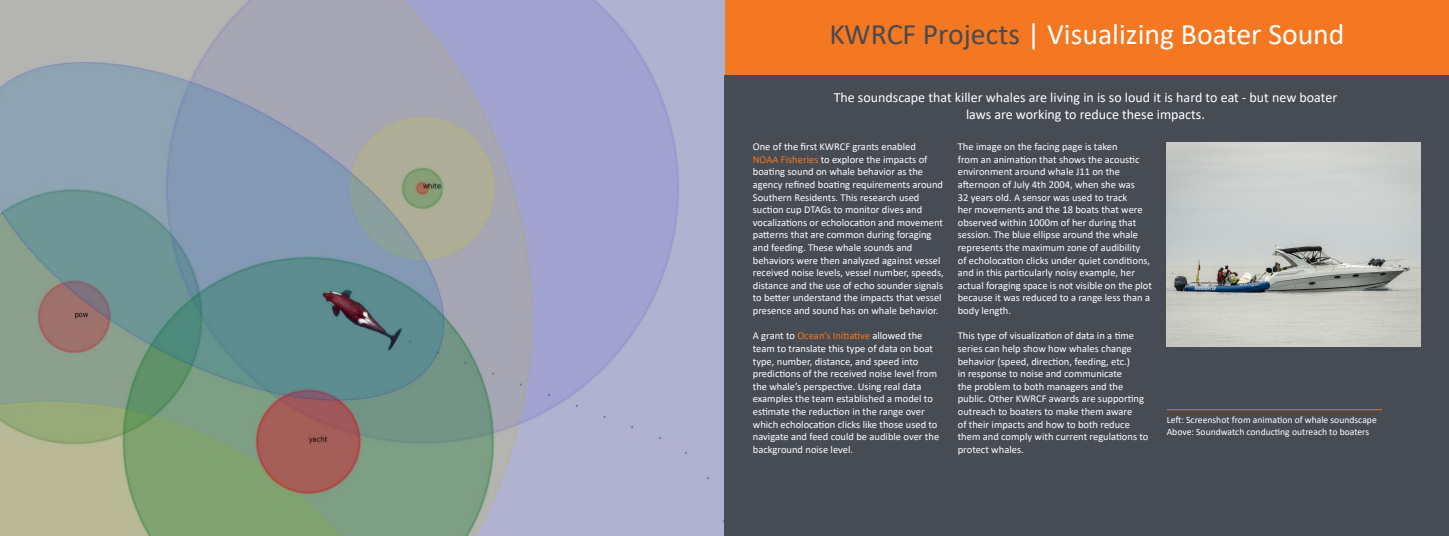
<style>
.page{position:relative;width:1449px;height:536px;background:#fff}
.page>*{position:absolute;margin:0;border:0;box-sizing:border-box;transform-origin:0 0}
.t1{font:29.75px "Calibri";color:#fff}
.t2{font:14px/16.8px "Calibri";color:#fff;text-align:center}
.t3{font:10.5px/12.6px "Calibri";color:#fff}
.t4{font:9.62px "Calibri";color:#fff}
.s1{color:#464b54}
.s2{color:#f47721}
</style>
<div class="page">
<img style="left:0;top:0;width:724px;height:536px">
<div style="left:725px;top:0;width:724px;height:75px;background:#f47721"></div>
<div style="left:725px;top:75px;width:724px;height:461px;background:#464b54"></div>
<hr style="left:1167px;top:409px;width:215px;height:1px;background:#f47721">
<img style="left:1167px;top:142px;width:254px;height:204px">
<p class="t1" style="left:829px;top:14px;width:517px"><span class="s1">KWRCF Projects</span> | Visualizing Boater Sound</p>
<p class="t2" style="left:834px;top:89px;width:505px">The soundscape that killer whales are living in is so loud it is hard to eat - but new boater laws are working to reduce these impacts.</p>
<p class="t3" style="left:753px;top:140px;width:193px">One of the first KWRCF grants enabled <span class="s2">NOAA Fisheries</span> to explore the impacts of boating sound on whale behavior as the agency refined boating requirements around Southern Residents. This research used suction cup DTAGs to monitor dives and vocalizations or echolocation and movement patterns that are common during foraging and feeding. These whale sounds and behaviors were then analyzed against vessel received noise levels, vessel number, speeds, distance and the use of echo sounder signals to better understand the impacts that vessel presence and sound has on whale behavior.</p>
<p class="t3" style="left:753px;top:329px;width:188px">A grant to <span class="s2">Ocean’s Initiative</span> allowed the team to translate this type of data on boat type, number, distance, and speed into predictions of the received noise level from the whale’s perspective. Using real data examples the team established a model to estimate the reduction in the range over which echolocation clicks like those used to navigate and feed could be audible over the background noise level.</p>
<p class="t3" style="left:958px;top:140px;width:196px">The image on the facing page is taken<br>from an animation that shows the acoustic environment around whale J11 on the afternoon of July 4th 2004, when she was<br>32 years old. A sensor was used to track<br>her movements and the 18 boats that were observed within 1000m of her during that session. The blue ellipse around the whale represents the maximum zone of audibility<br>of echolocation clicks under quiet conditions, and in this particularly noisy example, her actual foraging space is not visible on the plot because it was reduced to a range less than a body length.</p>
<p class="t3" style="left:958px;top:329px;width:192px">This type of visualization of data in a time series can help show how whales change behavior (speed, direction, feeding, etc.)<br>in response to noise and communicate<br>the problem to both managers and the public. Other KWRCF awards are supporting outreach to boaters to make them aware<br>of their impacts and how to both reduce them and comply with current regulations to protect whales.</p>
<p class="t4" style="left:1167px;top:413px;width:212px">Left: Screenshot from animation of whale soundscape</p>
<p class="t4" style="left:1167px;top:425px;width:204px">Above: Soundwatch conducting outreach to boaters</p>
</div>
